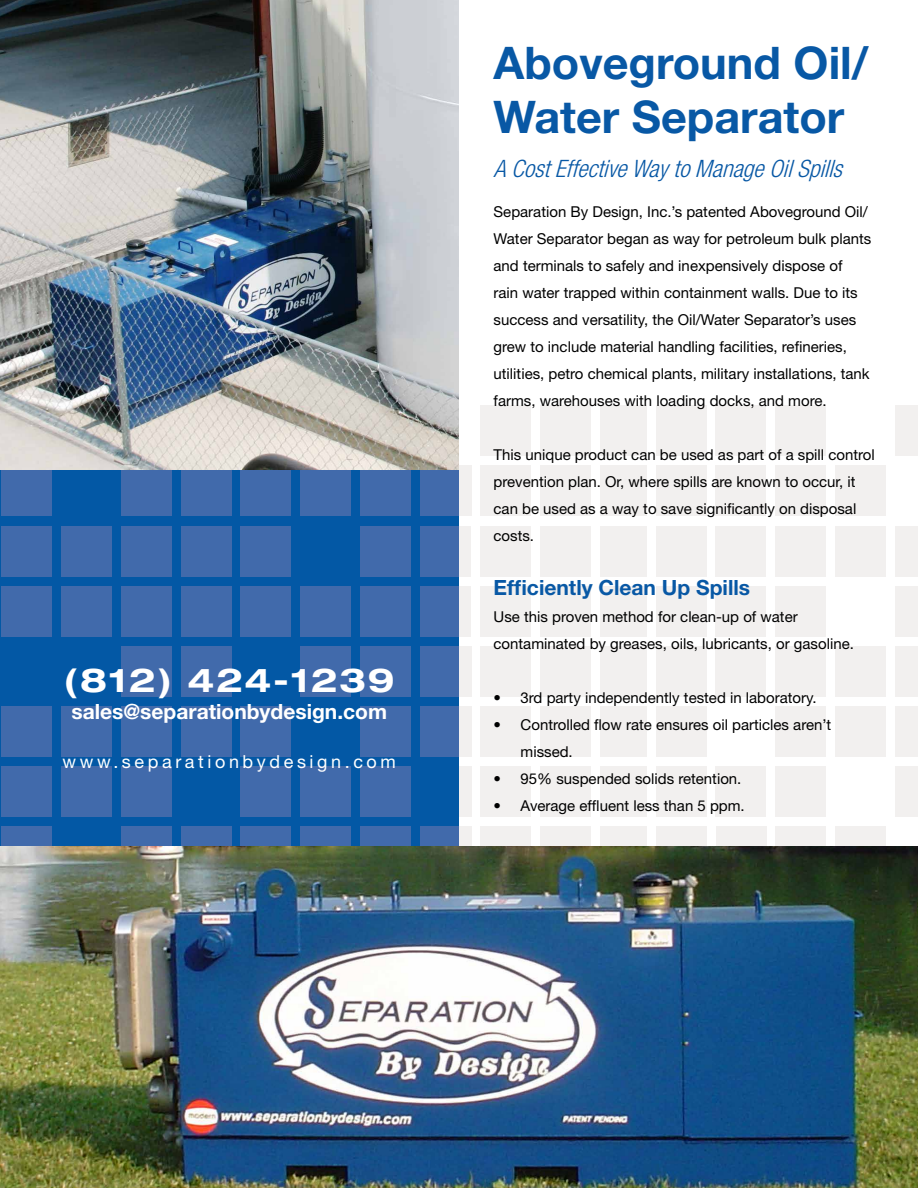
<style>
.page{position:relative;width:918px;height:1188px;background:#fff}
.page>*{position:absolute;margin:0;border:0;box-sizing:border-box;transform-origin:0 0}
.t1{font:700 45px/54px "Helvetica Neue";color:#0858a5}
.t2{font:700 expanded 33px "Helvetica Neue";letter-spacing:.05em;color:#fff}
.t3{font:italic 300 condensed 24px "Helvetica Neue";color:#0858a5}
.t4{font:700 21px "Helvetica Neue";color:#fff}
.t5{font:700 21px "Helvetica Neue";color:#0858a5}
.t6{font:18px "Helvetica Neue";letter-spacing:.2em;color:#fff}
.t7{font:15px/27px "Helvetica Neue";color:#000}
</style>
<div class="page">
<div style="left:0;top:0;width:459px;height:1188px;background:#0358a5"></div>
<div style="left:1px;top:466px;width:50px;height:50px;background:#416aab"></div>
<div style="left:121px;top:466px;width:50px;height:50px;background:#416aab"></div>
<div style="left:181px;top:466px;width:50px;height:50px;background:#416aab"></div>
<div style="left:241px;top:466px;width:50px;height:50px;background:#416aab"></div>
<div style="left:301px;top:466px;width:50px;height:50px;background:#416aab"></div>
<div style="left:361px;top:466px;width:50px;height:50px;background:#416aab"></div>
<div style="left:421px;top:466px;width:38px;height:50px;background:#416aab"></div>
<div style="left:1px;top:526px;width:50px;height:50px;background:#416aab"></div>
<div style="left:61px;top:526px;width:50px;height:50px;background:#416aab"></div>
<div style="left:121px;top:526px;width:50px;height:50px;background:#416aab"></div>
<div style="left:181px;top:526px;width:50px;height:50px;background:#416aab"></div>
<div style="left:241px;top:526px;width:50px;height:50px;background:#416aab"></div>
<div style="left:361px;top:526px;width:50px;height:50px;background:#416aab"></div>
<div style="left:421px;top:526px;width:38px;height:50px;background:#416aab"></div>
<div style="left:121px;top:646px;width:50px;height:50px;background:#416aab"></div>
<div style="left:181px;top:646px;width:50px;height:50px;background:#416aab"></div>
<div style="left:301px;top:646px;width:50px;height:50px;background:#416aab"></div>
<div style="left:361px;top:646px;width:50px;height:50px;background:#416aab"></div>
<div style="left:421px;top:646px;width:38px;height:50px;background:#416aab"></div>
<div style="left:1px;top:586px;width:50px;height:50px;background:#416aab"></div>
<div style="left:61px;top:586px;width:50px;height:50px;background:#416aab"></div>
<div style="left:121px;top:586px;width:50px;height:50px;background:#416aab"></div>
<div style="left:181px;top:586px;width:50px;height:50px;background:#416aab"></div>
<div style="left:241px;top:586px;width:50px;height:50px;background:#416aab"></div>
<div style="left:301px;top:586px;width:50px;height:50px;background:#416aab"></div>
<div style="left:361px;top:586px;width:50px;height:50px;background:#416aab"></div>
<div style="left:421px;top:586px;width:38px;height:50px;background:#416aab"></div>
<div style="left:1px;top:706px;width:50px;height:51px;background:#416aab"></div>
<div style="left:61px;top:706px;width:50px;height:51px;background:#416aab"></div>
<div style="left:121px;top:706px;width:50px;height:51px;background:#416aab"></div>
<div style="left:181px;top:706px;width:50px;height:51px;background:#416aab"></div>
<div style="left:241px;top:706px;width:50px;height:51px;background:#416aab"></div>
<div style="left:361px;top:706px;width:50px;height:51px;background:#416aab"></div>
<div style="left:421px;top:706px;width:38px;height:51px;background:#416aab"></div>
<div style="left:1px;top:826px;width:50px;height:51px;background:#416aab"></div>
<div style="left:121px;top:826px;width:50px;height:51px;background:#416aab"></div>
<div style="left:181px;top:826px;width:50px;height:51px;background:#416aab"></div>
<div style="left:241px;top:826px;width:50px;height:51px;background:#416aab"></div>
<div style="left:301px;top:826px;width:50px;height:51px;background:#416aab"></div>
<div style="left:361px;top:826px;width:50px;height:51px;background:#416aab"></div>
<div style="left:421px;top:826px;width:38px;height:51px;background:#416aab"></div>
<div style="left:1px;top:766px;width:50px;height:51px;background:#416aab"></div>
<div style="left:61px;top:766px;width:50px;height:51px;background:#416aab"></div>
<div style="left:121px;top:766px;width:50px;height:51px;background:#416aab"></div>
<div style="left:241px;top:766px;width:50px;height:51px;background:#416aab"></div>
<div style="left:301px;top:766px;width:50px;height:51px;background:#416aab"></div>
<div style="left:361px;top:766px;width:50px;height:51px;background:#416aab"></div>
<div style="left:656px;top:586px;width:50px;height:50px;background:#f2f0ef"></div>
<div style="left:716px;top:586px;width:50px;height:50px;background:#f2f0ef"></div>
<div style="left:775px;top:586px;width:51px;height:50px;background:#f2f0ef"></div>
<div style="left:895px;top:586px;width:23px;height:50px;background:#f2f0ef"></div>
<div style="left:481px;top:586px;width:50px;height:50px;background:#f2f0ef"></div>
<div style="left:540px;top:586px;width:51px;height:50px;background:#f2f0ef"></div>
<div style="left:600px;top:586px;width:46px;height:50px;background:#f2f0ef"></div>
<div style="left:656px;top:406px;width:50px;height:50px;background:#f2f0ef"></div>
<div style="left:716px;top:406px;width:50px;height:50px;background:#f2f0ef"></div>
<div style="left:775px;top:406px;width:51px;height:50px;background:#f2f0ef"></div>
<div style="left:895px;top:406px;width:23px;height:50px;background:#f2f0ef"></div>
<div style="left:481px;top:406px;width:50px;height:50px;background:#f2f0ef"></div>
<div style="left:540px;top:406px;width:51px;height:50px;background:#f2f0ef"></div>
<div style="left:600px;top:406px;width:46px;height:50px;background:#f2f0ef"></div>
<div style="left:656px;top:466px;width:50px;height:50px;background:#f2f0ef"></div>
<div style="left:716px;top:466px;width:50px;height:50px;background:#f2f0ef"></div>
<div style="left:775px;top:466px;width:51px;height:50px;background:#f2f0ef"></div>
<div style="left:835px;top:466px;width:51px;height:50px;background:#f2f0ef"></div>
<div style="left:481px;top:466px;width:50px;height:50px;background:#f2f0ef"></div>
<div style="left:540px;top:466px;width:51px;height:50px;background:#f2f0ef"></div>
<div style="left:600px;top:466px;width:46px;height:50px;background:#f2f0ef"></div>
<div style="left:656px;top:526px;width:50px;height:50px;background:#f2f0ef"></div>
<div style="left:716px;top:526px;width:50px;height:50px;background:#f2f0ef"></div>
<div style="left:775px;top:526px;width:51px;height:50px;background:#f2f0ef"></div>
<div style="left:835px;top:526px;width:50px;height:50px;background:#f2f0ef"></div>
<div style="left:895px;top:526px;width:23px;height:50px;background:#f2f0ef"></div>
<div style="left:481px;top:526px;width:50px;height:50px;background:#f2f0ef"></div>
<div style="left:540px;top:526px;width:51px;height:50px;background:#f2f0ef"></div>
<div style="left:600px;top:526px;width:46px;height:50px;background:#f2f0ef"></div>
<div style="left:656px;top:826px;width:50px;height:51px;background:#f2f0ef"></div>
<div style="left:716px;top:826px;width:50px;height:51px;background:#f2f0ef"></div>
<div style="left:776px;top:826px;width:50px;height:51px;background:#f2f0ef"></div>
<div style="left:835px;top:826px;width:51px;height:51px;background:#f2f0ef"></div>
<div style="left:481px;top:826px;width:50px;height:51px;background:#f2f0ef"></div>
<div style="left:540px;top:826px;width:51px;height:51px;background:#f2f0ef"></div>
<div style="left:600px;top:826px;width:46px;height:51px;background:#f2f0ef"></div>
<div style="left:656px;top:646px;width:50px;height:50px;background:#f2f0ef"></div>
<div style="left:716px;top:646px;width:50px;height:50px;background:#f2f0ef"></div>
<div style="left:775px;top:646px;width:51px;height:50px;background:#f2f0ef"></div>
<div style="left:835px;top:646px;width:51px;height:50px;background:#f2f0ef"></div>
<div style="left:895px;top:646px;width:23px;height:50px;background:#f2f0ef"></div>
<div style="left:481px;top:646px;width:50px;height:50px;background:#f2f0ef"></div>
<div style="left:540px;top:646px;width:51px;height:50px;background:#f2f0ef"></div>
<div style="left:600px;top:646px;width:46px;height:50px;background:#f2f0ef"></div>
<div style="left:656px;top:706px;width:50px;height:51px;background:#f2f0ef"></div>
<div style="left:776px;top:706px;width:50px;height:51px;background:#f2f0ef"></div>
<div style="left:835px;top:706px;width:51px;height:51px;background:#f2f0ef"></div>
<div style="left:895px;top:706px;width:23px;height:51px;background:#f2f0ef"></div>
<div style="left:481px;top:706px;width:50px;height:51px;background:#f2f0ef"></div>
<div style="left:540px;top:706px;width:51px;height:51px;background:#f2f0ef"></div>
<div style="left:600px;top:706px;width:46px;height:51px;background:#f2f0ef"></div>
<div style="left:656px;top:766px;width:50px;height:51px;background:#f2f0ef"></div>
<div style="left:716px;top:766px;width:50px;height:51px;background:#f2f0ef"></div>
<div style="left:775px;top:766px;width:51px;height:51px;background:#f2f0ef"></div>
<div style="left:895px;top:766px;width:23px;height:51px;background:#f2f0ef"></div>
<div style="left:481px;top:766px;width:50px;height:51px;background:#f2f0ef"></div>
<div style="left:540px;top:766px;width:51px;height:51px;background:#f2f0ef"></div>
<div style="left:600px;top:766px;width:46px;height:51px;background:#f2f0ef"></div>
<div style="left:460px;top:586px;width:11px;height:50px;background:#f2f0ef"></div>
<div style="left:459px;top:466px;width:12px;height:50px;background:#f2f0ef"></div>
<div style="left:460px;top:526px;width:11px;height:50px;background:#f2f0ef"></div>
<div style="left:459px;top:826px;width:12px;height:51px;background:#f2f0ef"></div>
<div style="left:459px;top:646px;width:12px;height:50px;background:#f2f0ef"></div>
<div style="left:459px;top:706px;width:12px;height:51px;background:#f2f0ef"></div>
<div style="left:459px;top:766px;width:12px;height:51px;background:#f2f0ef"></div>
<img style="left:0;top:0;width:459px;height:470px">
<img style="left:0;top:847px;width:918px;height:341px">
<h2 class="t2" style="left:64px;top:659px;width:332px">(812) 424-1239</h2>
<h3 class="t4" style="left:71px;top:698px;width:317px">sales@separationbydesign.com</h3>
<p class="t6" style="left:63px;top:751px;width:335px">www.separationbydesign.com</p>
<h1 class="t1" style="left:494px;top:34px;width:377px">Aboveground Oil/<br>Water Separator</h1>
<h3 class="t3" style="left:494px;top:155px;width:357px">ACostEffectiveWaytoManageOilSpills</h3>
<p class="t7" style="left:494px;top:198px;width:379px">Separation By Design, Inc.’s patented Aboveground Oil/ Water Separator began as way for petroleum bulk plants and terminals to safely and inexpensively dispose of<br>rain water trapped within containment walls. Due to its success and versatility, the Oil/Water Separator’s uses grew to include material handling facilities, refineries, utilities, petro chemical plants, military installations, tank farms, warehouses with loading docks, and more.</p>
<p class="t7" style="left:494px;top:441px;width:383px">This unique product can be used as part of a spill control prevention plan. Or, where spills are known to occur, it can be used as a way to save significantly on disposal costs.</p>
<h3 class="t5" style="left:494px;top:575px;width:258px">Efficiently Clean Up Spills</h3>
<p class="t7" style="left:494px;top:603px;width:362px">Use this proven method for clean-up of water contaminated by greases, oils, lubricants, or gasoline.</p>
<p class="t7" style="left:494px;top:684px;width:325px">• 3rd party independently tested in laboratory.</p>
<p class="t7" style="left:521px;top:711px;width:312px;text-indent:-27px">• Controlled flow rate ensures oil particles aren’t missed.</p>
<p class="t7" style="left:494px;top:765px;width:249px">• 95% suspended solids retention.</p>
<p class="t7" style="left:494px;top:792px;width:253px">• Average effluent less than 5 ppm.</p>
</div>
